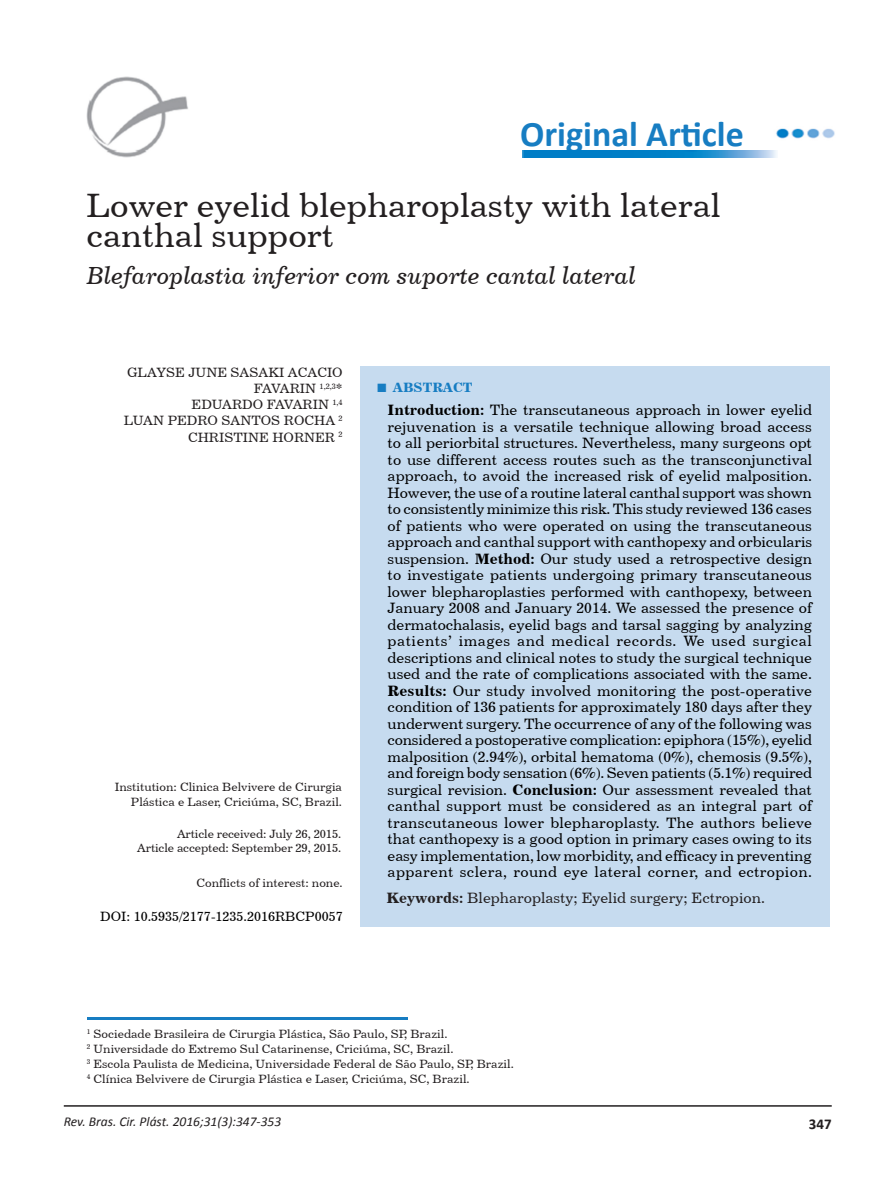
<style>
.page{position:relative;width:893px;height:1191px;background:#fff}
.page>*{position:absolute;margin:0;border:0;box-sizing:border-box;transform-origin:0 0}
.Gravata{font:700 36px "Calibri";color:#177dc2}
.Título{font:33.75px/30px "Century 731 BT Roman A";color:#231f20}
.Titulo_Ingles{font:24.75px "Century 731 BT Italic A";color:#231f20}
.Abstract{font:15px/16.5px "Century 731 BT Roman A";letter-spacing:.025em;color:#000;text-align:justify}
.Key_words{font:15px "Century 731 BT Roman A";color:#231f20}
.t1{font:700 15px "Calibri";color:#231f20}
.Autor{font:13.5px/16.2px "Century 731 BT Roman A";color:#231f20;text-align:right}
.t2{font:italic 13.5px "Calibri";color:#231f20}
.DOI{font:13.5px "Century 731 BT Roman A";color:#000}
.RESUMO{font:13.5px "Century 731 BT Bold A";color:#177dc2}
.Instituição{font:12px "Century 731 BT Roman A";color:#231f20}
.Correspondencia{font:12px/14.4px "Century 731 BT Roman A";color:#231f20;text-align:right}
.s1{font-family:"Times New Roman";font-weight:700;font-size:18px}
.s2{font-family:"Century 731 BT Bold A"}
</style>
<div class="page">
<hr style="left:64px;top:1105px;width:768px;height:1px;background:#231f20">
<img style="left:87px;top:77px;width:101px;height:81px">
<div style="left:360px;top:366px;width:470px;height:561px;background:#c6dbef"></div>
<hr style="left:87px;top:1017px;width:320px;height:3px;background:#177dc2">
<img style="left:776px;top:128px;width:59px;height:11px">
<img style="left:523px;top:150px;width:254px;height:8px">
<p class="Gravata" style="left:520px;top:112px;width:225px">Original Article</p>
<p class="Título" style="left:86px;top:189px;width:636px">Lower eyelid blepharoplasty with lateral canthal support</p>
<p class="Titulo_Ingles" style="left:87px;top:260px;width:551px">Blefaroplastia inferior com suporte cantal lateral</p>
<p class="Autor" style="left:127px;top:364px;width:217px">GLAYSE JUNE SASAKI ACACIO<br>FAVARIN <sup>1,2,3</sup>*</p>
<p class="Autor" style="left:192px;top:396px;width:153px">EDUARDO FAVARIN <sup>1,4</sup></p>
<p class="Autor" style="left:124px;top:412px;width:220px">LUAN PEDRO SANTOS ROCHA <sup>2</sup></p>
<p class="Autor" style="left:188px;top:428px;width:156px">CHRISTINE HORNER <sup>2</sup></p>
<p class="Correspondencia" style="left:115px;top:779px;width:229px">Institution: Clinica Belvivere de Cirurgia<br>Plástica e Laser, Criciúma, SC, Brazil.</p>
<p class="Correspondencia" style="left:177px;top:826px;width:166px">Article received: July 26, 2015.</p>
<p class="Correspondencia" style="left:137px;top:840px;width:206px">Article accepted: September 29, 2015.</p>
<p class="Instituição" style="left:196px;top:875px;width:148px">Conflicts of interest: none.</p>
<p class="DOI" style="left:100px;top:908px;width:244px">DOI: 10.5935/2177-1235.2016RBCP0057</p>
<p class="RESUMO" style="left:376px;top:379px;width:98px"><span class="s1">■</span> ABSTRACT</p>
<p class="Abstract" style="left:388px;top:401px;width:426px"><span class="s2">Introduction:</span> The transcutaneous approach in lower eyelid rejuvenation is a versatile technique allowing broad access to all periorbital structures. Nevertheless, many surgeons opt to use different access routes such as the transconjunctival approach, to avoid the increased risk of eyelid malposition.<br>However, the use of a routine lateral canthal support was shown to consistently minimize this risk. This study reviewed 136 cases of patients who were operated on using the transcutaneous approach and canthal support with canthopexy and orbicularis suspension. <span class="s2">Method:</span> Our study used a retrospective design to investigate patients undergoing primary transcutaneous lower blepharoplasties performed with canthopexy, between January 2008 and January 2014. We assessed the presence of dermatochalasis, eyelid bags and tarsal sagging by analyzing patients’ images and medical records. We used surgical descriptions and clinical notes to study the surgical technique used and the rate of complications associated with the same.<br><span class="s2">Results:</span> Our study involved monitoring the post-operative condition of 136 patients for approximately 180 days after they underwent surgery. The occurrence of any of the following was considered a postoperative complication: epiphora (15%), eyelid malposition (2.94%), orbital hematoma (0%), chemosis (9.5%), and foreign body sensation (6%). Seven patients (5.1%) required surgical revision. <span class="s2">Conclusion:</span> Our assessment revealed that canthal support must be considered as an integral part of transcutaneous lower blepharoplasty. The authors believe that canthopexy is a good option in primary cases owing to its easy implementation, low morbidity, and efficacy in preventing apparent sclera, round eye lateral corner, and ectropion.</p>
<p class="Key_words" style="left:387px;top:888px;width:380px"><span class="s2">Keywords:</span> Blepharoplasty; Eyelid surgery; Ectropion.</p>
<p class="Instituição" style="left:87px;top:1026px;width:362px"><sup>1</sup> Sociedade Brasileira de Cirurgia Plástica, São Paulo, SP, Brazil.</p>
<p class="Instituição" style="left:87px;top:1041px;width:368px"><sup>2</sup> Universidade do Extremo Sul Catarinense, Criciúma, SC, Brazil.</p>
<p class="Instituição" style="left:87px;top:1056px;width:428px"><sup>3</sup> Escola Paulista de Medicina, Universidade Federal de São Paulo, SP, Brazil.</p>
<p class="Instituição" style="left:87px;top:1071px;width:384px"><sup>4</sup> Clínica Belvivere de Cirurgia Plástica e Laser, Criciúma, SC, Brazil.</p>
<p class="t2" style="left:64px;top:1112px;width:219px">Rev. Bras. Cir. Plást. 2016;31(3):347-353</p>
<p class="t1" style="left:809px;top:1114px;width:24px">347</p>
</div>
